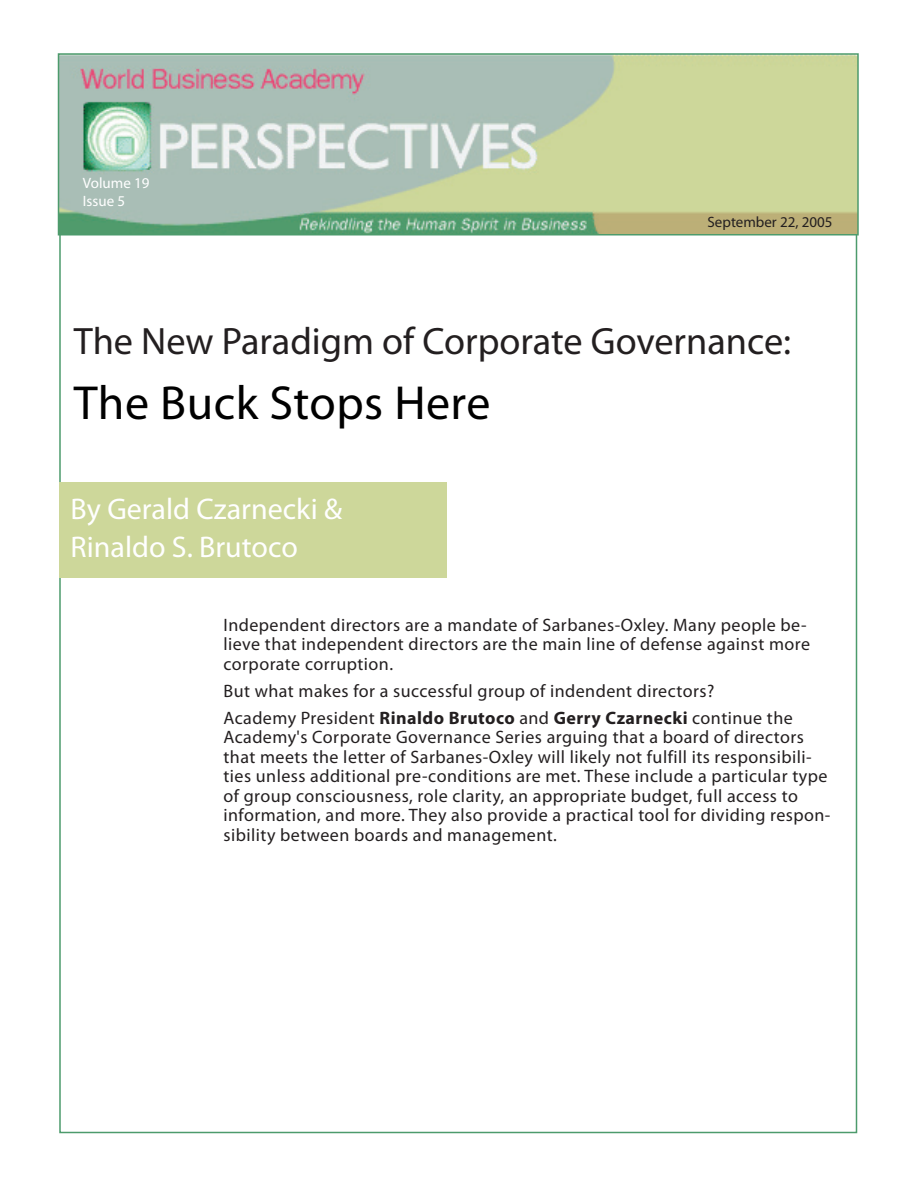
<style>
.page{position:relative;width:918px;height:1188px;background:#fff}
.page>*{position:absolute;margin:0;border:0;box-sizing:border-box;transform-origin:0 0}
.t1{font:48px "Library Gothic Bold SWFTE";letter-spacing:.01em;color:#000}
.t2{font:38.25px "Myriad Pro";color:#231f20}
.t3{font:30px/37.5px "Myriad Pro";color:#fff}
.t4{font:18px/19.5px "Myriad Pro";letter-spacing:.025em;color:#231f20}
.t5{font:15px "Library Gothic Medium Regular SWFTE";color:#231f20}
.t6{font:15px/18px "Library Gothic Medium Regular SWFTE";color:#fff}
.s1{font-weight:700}
</style>
<div class="page">
<img style="left:61px;top:56px;width:795px;height:177px">
<div style="left:58px;top:53px;width:801px;height:183px;border:2px solid #4d9b6c"></div>
<div style="left:59px;top:483px;width:387px;height:95px;background:#cdd79a"></div>
<p class="t6" style="left:83px;top:175px;width:68px">Volume 19<br>Issue 5</p>
<p class="t5" style="left:707px;top:214px;width:127px">September 22, 2005</p>
<h2 class="t2" style="left:74px;top:320px;width:719px">The New Paradigm of Corporate Governance:</h2>
<h1 class="t1" style="left:74px;top:377px;width:418px">The Buck Stops Here</h1>
<h3 class="t3" style="left:70px;top:491px;width:273px">By Gerald Czarnecki &amp;<br>Rinaldo S. Brutoco</h3>
<p class="t4" style="left:223px;top:615px;width:588px">Independent directors are a mandate of Sarbanes-Oxley. Many people be&shy;lieve that independent directors are the main line of defense against more corporate corruption.</p>
<p class="t4" style="left:223px;top:678px;width:571px;line-height:27px">But what makes for a successful group of indendent directors?<br>Academy President <span class="s1">Rinaldo Brutoco</span> and <span class="s1">Gerry Czarnecki</span> continue the</p>
<p class="t4" style="left:223px;top:728px;width:608px">Academy's Corporate Governance Series arguing that a board of directors that meets the letter of Sarbanes-Oxley will likely not fulfill its responsibili&shy;ties unless additional pre-conditions are met. These include a particular type of group consciousness, role clarity, an appropriate budget, full access to information, and more. They also provide a practical tool for dividing respon&shy;sibility between boards and management.</p>
</div>
